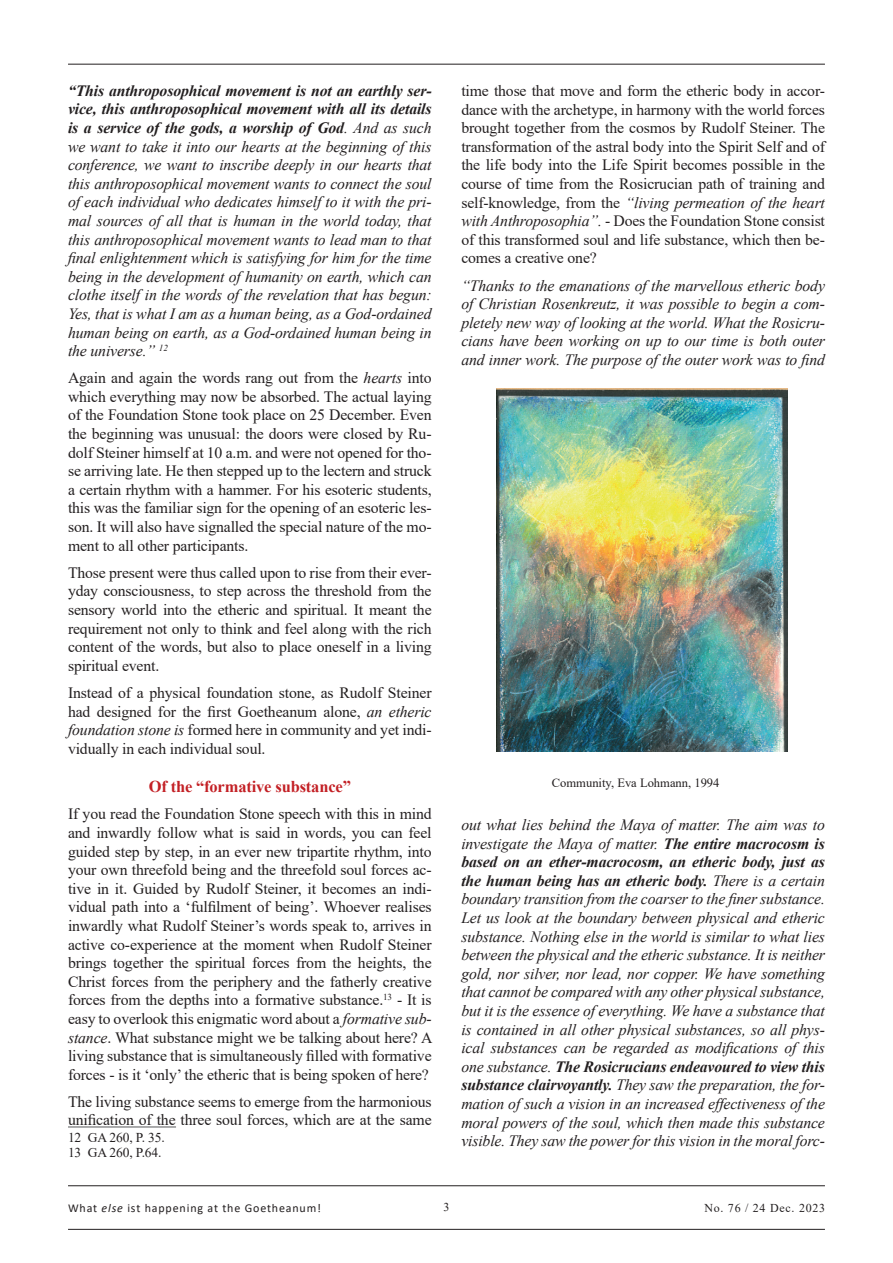
<style>
.page{position:relative;width:893px;height:1263px;background:#fff}
.page>*{position:absolute;margin:0;border:0;box-sizing:border-box;transform-origin:0 0}
.t1{font:700 16.5px "Times New Roman";letter-spacing:-.01em;color:#c32025}
.t2{font:15.75px/18.6px "Times New Roman";letter-spacing:-.01em;color:#231f20;text-align:justify}
.t3{font:italic 15.75px/18.6px "Times New Roman";letter-spacing:-.01em;color:#231f20;text-align:justify}
.t4{font:13.5px/14.9px "Times New Roman";letter-spacing:-.01em;color:#231f20}
.t5{font:12.6px "Times New Roman";color:#231f20}
.t6{font:12px "Calibri";letter-spacing:.07em;color:#231f20}
.t7{font:12px "Times New Roman";letter-spacing:.06em;color:#231f20}
.s1{font-weight:700}
.s2{font-style:italic}
</style>
<div class="page">
<hr style="left:68px;top:64px;width:757px;height:1px;background:#231f20">
<hr style="left:68px;top:1185px;width:757px;height:1px;background:#231f20">
<hr style="left:68px;top:1229px;width:757px;height:1px;background:#231f20">
<img style="left:497px;top:389px;width:291px;height:362px">
<hr style="left:68px;top:1126px;width:108px;height:1px;background:#57585a">
<p class="t3" style="left:68px;top:81px;width:365px"><span class="s1">“This anthroposophical movement is not an earthly ser&shy;vice, this anthroposophical movement with all its details is a service of the gods, a worship of God</span>. And as such we want to take it into our hearts at the beginning of this conference, we want to inscribe deeply in our hearts that this anthroposophical movement wants to connect the soul of each individual who dedicates himself to it with the pri&shy;mal sources of all that is human in the world today, that this anthroposophical movement wants to lead man to that final enlightenment which is satisfying for him for the time being in the development of humanity on earth, which can clothe itself in the words of the revelation that has begun:<br>Yes, that is what I am as a human being, as a God-ordained human being on earth, as a God-ordained human being in the universe.” <sup>12</sup></p>
<p class="t2" style="left:68px;top:368px;width:365px">Again and again the words rang out from the <span class="s2">hearts</span> into which everything may now be absorbed. The actual laying of the Foundation Stone took place on 25 December. Even the beginning was unusual: the doors were closed by Ru&shy;dolf Steiner himself at 10 a.m. and were not opened for tho&shy;se arriving late. He then stepped up to the lectern and struck a certain rhythm with a hammer. For his esoteric students, this was the familiar sign for the opening of an esoteric les&shy;son. It will also have signalled the special nature of the mo&shy;ment to all other participants.</p>
<p class="t2" style="left:68px;top:563px;width:365px">Those present were thus called upon to rise from their ever&shy;yday consciousness, to step across the threshold from the sensory world into the etheric and spiritual. It meant the requirement not only to think and feel along with the rich content of the words, but also to place oneself in a living spiritual event.</p>
<p class="t2" style="left:68px;top:683px;width:365px">Instead of a physical foundation stone, as Rudolf Steiner had designed for the first Goetheanum alone, <span class="s2">an etheric foundation stone is</span> formed here in community and yet indi&shy;vidually in each individual soul.</p>
<p class="t1" style="left:149px;top:775px;width:204px">Of the “formative substance”</p>
<p class="t2" style="left:68px;top:804px;width:366px">If you read the Foundation Stone speech with this in mind and inwardly follow what is said in words, you can feel guided step by step, in an ever new tripartite rhythm, into your own threefold being and the threefold soul forces ac&shy;tive in it. Guided by Rudolf Steiner, it becomes an indi&shy;vidual path into a ‘fulfilment of being’. Whoever realises inwardly what Rudolf Steiner’s words speak to, arrives in active co-experience at the moment when Rudolf Steiner brings together the spiritual forces from the heights, the Christ forces from the periphery and the fatherly creative forces from the depths into a formative substance.<sup>13</sup> - It is easy to overlook this enigmatic word about a <span class="s2">formative sub&shy;stance</span>. What substance might we be talking about here? A living substance that is simultaneously filled with formative forces - is it ‘only’ the etheric that is being spoken of here?</p>
<p class="t2" style="left:68px;top:1092px;width:365px">The living substance seems to emerge from the harmonious unification of the three soul forces, which are at the same</p>
<p class="t4" style="left:68px;top:1129px;width:98px">12 GA 260, P. 35.<br>13 GA 260, P.64.</p>
<p class="t2" style="left:461px;top:81px;width:365px">time those that move and form the etheric body in accor&shy;dance with the archetype, in harmony with the world forces brought together from the cosmos by Rudolf Steiner. The transformation of the astral body into the Spirit Self and of the life body into the Life Spirit becomes possible in the course of time from the Rosicrucian path of training and self-knowledge, from the <span class="s2">“living permeation of the heart with Anthroposophia”.</span> - Does the Foundation Stone consist of this transformed soul and life substance, which then be&shy;comes a creative one?</p>
<p class="t3" style="left:461px;top:276px;width:365px">“Thanks to the emanations of the marvellous etheric body of Christian Rosenkreutz, it was possible to begin a com&shy;pletely new way of looking at the world. What the Rosicru&shy;cians have been working on up to our time is both outer and inner work. The purpose of the outer work was to find</p>
<p class="t5" style="left:552px;top:774px;width:169px">Community, Eva Lohmann, 1994</p>
<p class="t3" style="left:461px;top:815px;width:365px">out what lies behind the Maya of matter. The aim was to investigate the Maya of matter. <span class="s1">The entire macrocosm is based on an ether-macrocosm, an etheric body, just as the human being has an etheric body.</span> There is a certain boundary transition from the coarser to the finer substance.<br>Let us look at the boundary between physical and etheric substance. Nothing else in the world is similar to what lies between the physical and the etheric substance. It is neither gold, nor silver, nor lead, nor copper. We have something that cannot be compared with any other physical substance, but it is the essence of everything. We have a substance that is contained in all other physical substances, so all phys&shy;ical substances can be regarded as modifications of this one substance. <span class="s1">The Rosicrucians endeavoured to view this substance clairvoyantly.</span> They saw the preparation, the for&shy;mation of such a vision in an increased effectiveness of the moral powers of the soul, which then made this substance visible. They saw the power for this vision in the moral forc-</p>
<p class="t6" style="left:68px;top:1200px;width:255px">What <span class="s2">else</span> ist happening at the Goetheanum!</p>
<p class="t7" style="left:444px;top:1199px;width:7px">3</p>
<p class="t7" style="left:704px;top:1199px;width:122px">No. 76 / 24 Dec. 2023</p>
</div>
